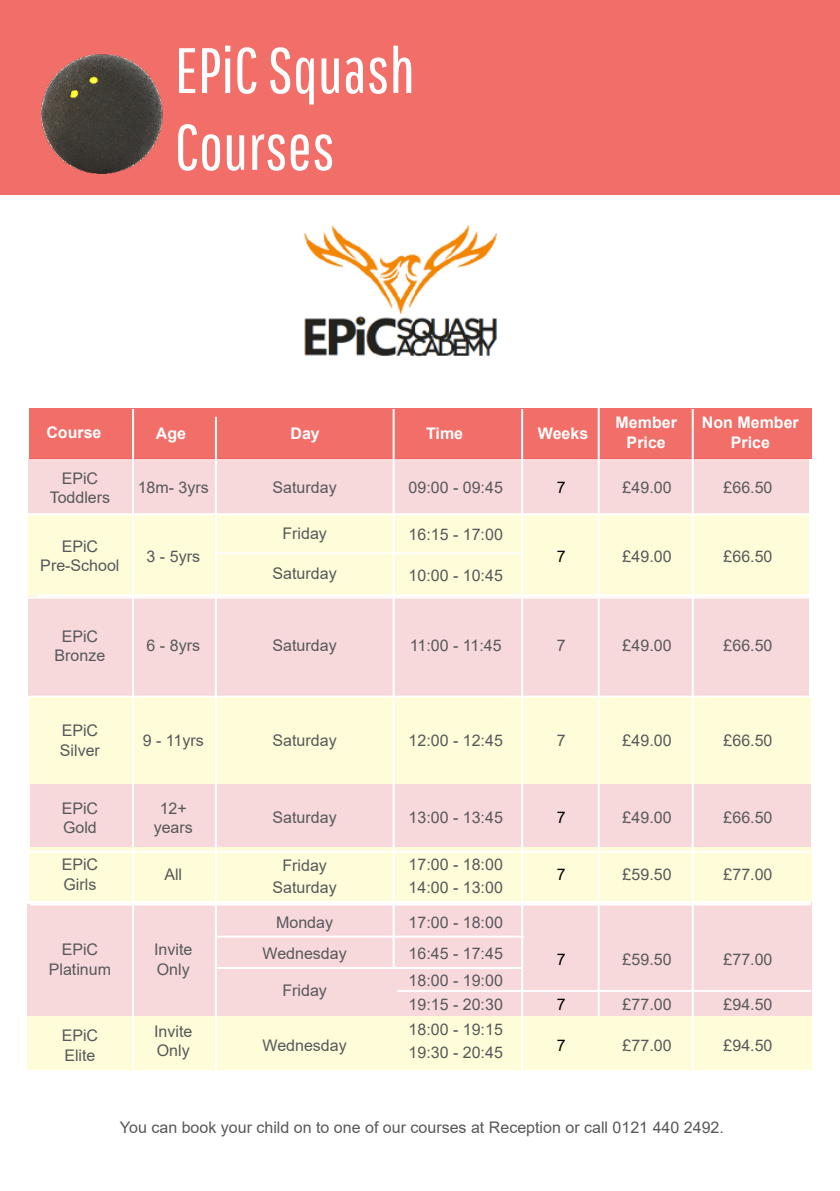
<style>
.page{position:relative;width:840px;height:1191px;background:#fff}
.page>*{position:absolute;margin:0;border:0;box-sizing:border-box;transform-origin:0 0}
.t1{font:64px "Pathway Gothic One";color:#fff}
.t2{font:16px/19.2px "Arial";color:#57585a}
.t3{font:700 16px "Arial";color:#fff}
.t4{font:16px "Arial";color:#000}
</style>
<div class="page">
<div style="left:27px;top:1015px;width:784px;height:54px;background:#fffcda"></div>
<div style="left:0;top:0;width:839px;height:194px;background:#f26e68"></div>
<img style="left:41px;top:54px;width:122px;height:120px">
<div style="left:28px;top:902px;width:783px;height:113px;background:#f7d9db"></div>
<div style="left:28px;top:595px;width:780px;height:100px;background:#f7d9db"></div>
<div style="left:29px;top:408px;width:782px;height:51px;background:#f26e68"></div>
<div style="left:28px;top:458px;width:780px;height:59px;background:#f7d9db"></div>
<div style="left:28px;top:516px;width:780px;height:80px;background:#fffcda"></div>
<div style="left:29px;top:696px;width:781px;height:88px;background:#fffcda"></div>
<div style="left:30px;top:784px;width:780px;height:67px;background:#f7d9db"></div>
<div style="left:29px;top:847px;width:782px;height:54px;background:#fffcda"></div>
<hr style="left:132px;top:409px;width:2px;height:660px;background:#fff">
<hr style="left:392px;top:409px;width:2px;height:559px;background:#fff">
<hr style="left:691px;top:409px;width:2px;height:660px;background:#fff">
<hr style="left:215px;top:417px;width:2px;height:652px;background:#fff">
<img style="left:304px;top:225px;width:193px;height:132px">
<hr style="left:27px;top:513px;width:782px;height:2px;background:#fff">
<hr style="left:217px;top:552px;width:304px;height:2px;background:#fff">
<hr style="left:37px;top:594px;width:772px;height:2px;background:#fff">
<hr style="left:29px;top:850px;width:781px;height:2px;background:#fff">
<hr style="left:30px;top:903px;width:780px;height:2px;background:#fff">
<hr style="left:23px;top:902px;width:787px;height:2px;background:#fff">
<hr style="left:217px;top:935px;width:306px;height:2px;background:#fff">
<hr style="left:29px;top:695px;width:790px;height:2px;background:#fff">
<hr style="left:27px;top:596px;width:784px;height:2px;background:#fff">
<hr style="left:521px;top:409px;width:2px;height:660px;background:#fff">
<hr style="left:597px;top:283px;width:2px;height:732px;background:#fff">
<hr style="left:215px;top:967px;width:307px;height:2px;background:#fff">
<hr style="left:397px;top:990px;width:413px;height:2px;background:#fff">
<p class="t1" style="left:175px;top:32px;width:241px">EPiC Squash</p>
<p class="t1" style="left:175px;top:109px;width:161px">Courses</p>
<p class="t3" style="left:46px;top:421px;width:57px">Course</p>
<p class="t3" style="left:156px;top:422px;width:32px">Age</p>
<p class="t3" style="left:290px;top:421px;width:31px">Day</p>
<p class="t3" style="left:426px;top:421px;width:39px">Time</p>
<p class="t3" style="left:537px;top:422px;width:52px">Weeks</p>
<p class="t3" style="left:615px;top:411px;width:63px">Member</p>
<p class="t3" style="left:626px;top:431px;width:41px">Price</p>
<p class="t3" style="left:701px;top:411px;width:98px">Non Member</p>
<p class="t3" style="left:730px;top:431px;width:41px">Price</p>
<p class="t2" style="left:62px;top:468px;width:38px">EPiC</p>
<p class="t2" style="left:50px;top:487px;width:62px">Toddlers</p>
<p class="t2" style="left:62px;top:537px;width:38px">EPiC</p>
<p class="t2" style="left:40px;top:556px;width:81px">Pre-School</p>
<p class="t2" style="left:62px;top:626px;width:38px">EPiC</p>
<p class="t2" style="left:55px;top:645px;width:52px">Bronze</p>
<p class="t2" style="left:138px;top:478px;width:73px">18m- 3yrs</p>
<p class="t2" style="left:146px;top:546px;width:55px">3 - 5yrs</p>
<p class="t2" style="left:272px;top:478px;width:66px">Saturday</p>
<p class="t2" style="left:282px;top:524px;width:46px">Friday</p>
<p class="t2" style="left:272px;top:563px;width:66px">Saturday</p>
<p class="t2" style="left:408px;top:478px;width:96px">09:00 - 09:45</p>
<p class="t2" style="left:622px;top:478px;width:50px">£49.00</p>
<p class="t2" style="left:723px;top:478px;width:50px">£66.50</p>
<p class="t4" style="left:556px;top:477px;width:10px">7</p>
<p class="t2" style="left:408px;top:524px;width:96px">16:15 - 17:00</p>
<p class="t2" style="left:408px;top:565px;width:96px">10:00 - 10:45</p>
<p class="t4" style="left:556px;top:545px;width:10px">7</p>
<p class="t2" style="left:622px;top:546px;width:50px">£49.00</p>
<p class="t2" style="left:723px;top:546px;width:50px">£66.50</p>
<p class="t2" style="left:146px;top:636px;width:55px">6 - 8yrs</p>
<p class="t2" style="left:272px;top:636px;width:66px">Saturday</p>
<p class="t2" style="left:409px;top:636px;width:93px">11:00 - 11:45</p>
<p class="t2" style="left:556px;top:636px;width:10px">7</p>
<p class="t2" style="left:622px;top:636px;width:50px">£49.00</p>
<p class="t2" style="left:723px;top:636px;width:50px">£66.50</p>
<p class="t2" style="left:62px;top:721px;width:38px">EPiC</p>
<p class="t2" style="left:60px;top:740px;width:42px">Silver</p>
<p class="t2" style="left:272px;top:730px;width:66px">Saturday</p>
<p class="t2" style="left:143px;top:730px;width:63px">9 - 11yrs</p>
<p class="t2" style="left:408px;top:730px;width:96px">12:00 - 12:45</p>
<p class="t2" style="left:556px;top:730px;width:10px">7</p>
<p class="t2" style="left:622px;top:730px;width:50px">£49.00</p>
<p class="t2" style="left:723px;top:730px;width:50px">£66.50</p>
<p class="t2" style="left:62px;top:798px;width:38px">EPiC</p>
<p class="t2" style="left:63px;top:817px;width:35px">Gold</p>
<p class="t2" style="left:154px;top:798px;width:41px;text-align:center">12+ years</p>
<p class="t2" style="left:272px;top:808px;width:66px">Saturday</p>
<p class="t2" style="left:622px;top:808px;width:50px">£49.00</p>
<p class="t2" style="left:408px;top:808px;width:96px">13:00 - 13:45</p>
<p class="t2" style="left:723px;top:808px;width:50px">£66.50</p>
<p class="t4" style="left:556px;top:807px;width:10px">7</p>
<p class="t2" style="left:62px;top:855px;width:38px">EPiC</p>
<p class="t2" style="left:63px;top:874px;width:34px">Girls</p>
<p class="t2" style="left:282px;top:855px;width:46px">Friday</p>
<p class="t2" style="left:408px;top:854px;width:96px">17:00 - 18:00</p>
<p class="t2" style="left:164px;top:864px;width:19px">All</p>
<p class="t2" style="left:622px;top:864px;width:50px">£59.50</p>
<p class="t4" style="left:556px;top:863px;width:10px">7</p>
<p class="t2" style="left:272px;top:877px;width:66px">Saturday</p>
<p class="t2" style="left:408px;top:877px;width:96px">14:00 - 13:00</p>
<p class="t2" style="left:723px;top:864px;width:50px">£77.00</p>
<p class="t2" style="left:276px;top:912px;width:58px">Monday</p>
<p class="t2" style="left:408px;top:912px;width:96px">17:00 - 18:00</p>
<p class="t2" style="left:62px;top:940px;width:38px">EPiC</p>
<p class="t2" style="left:49px;top:959px;width:64px">Platinum</p>
<p class="t2" style="left:154px;top:940px;width:40px">Invite<br>Only</p>
<p class="t2" style="left:262px;top:944px;width:86px">Wednesday</p>
<p class="t2" style="left:282px;top:980px;width:46px">Friday</p>
<p class="t2" style="left:408px;top:944px;width:96px">16:45 - 17:45</p>
<p class="t4" style="left:556px;top:948px;width:10px">7</p>
<p class="t2" style="left:622px;top:949px;width:50px">£59.50</p>
<p class="t2" style="left:723px;top:949px;width:50px">£77.00</p>
<p class="t2" style="left:408px;top:971px;width:96px">18:00 - 19:00</p>
<p class="t2" style="left:408px;top:994px;width:96px">19:15 - 20:30</p>
<p class="t4" style="left:556px;top:993px;width:10px">7</p>
<p class="t2" style="left:622px;top:994px;width:50px">£77.00</p>
<p class="t2" style="left:723px;top:994px;width:50px">£94.50</p>
<p class="t2" style="left:62px;top:1026px;width:38px">EPiC</p>
<p class="t2" style="left:64px;top:1045px;width:33px">Elite</p>
<p class="t2" style="left:154px;top:1022px;width:40px">Invite<br>Only</p>
<p class="t2" style="left:262px;top:1035px;width:86px">Wednesday</p>
<p class="t2" style="left:408px;top:1019px;width:96px">18:00 - 19:15</p>
<p class="t2" style="left:408px;top:1043px;width:96px">19:30 - 20:45</p>
<p class="t4" style="left:556px;top:1034px;width:10px">7</p>
<p class="t2" style="left:622px;top:1036px;width:50px">£77.00</p>
<p class="t2" style="left:723px;top:1036px;width:50px">£94.50</p>
<p class="t2" style="left:120px;top:1117px;width:605px">You can book your child on to one of our courses at Reception or call 0121 440 2492.</p>
</div>
